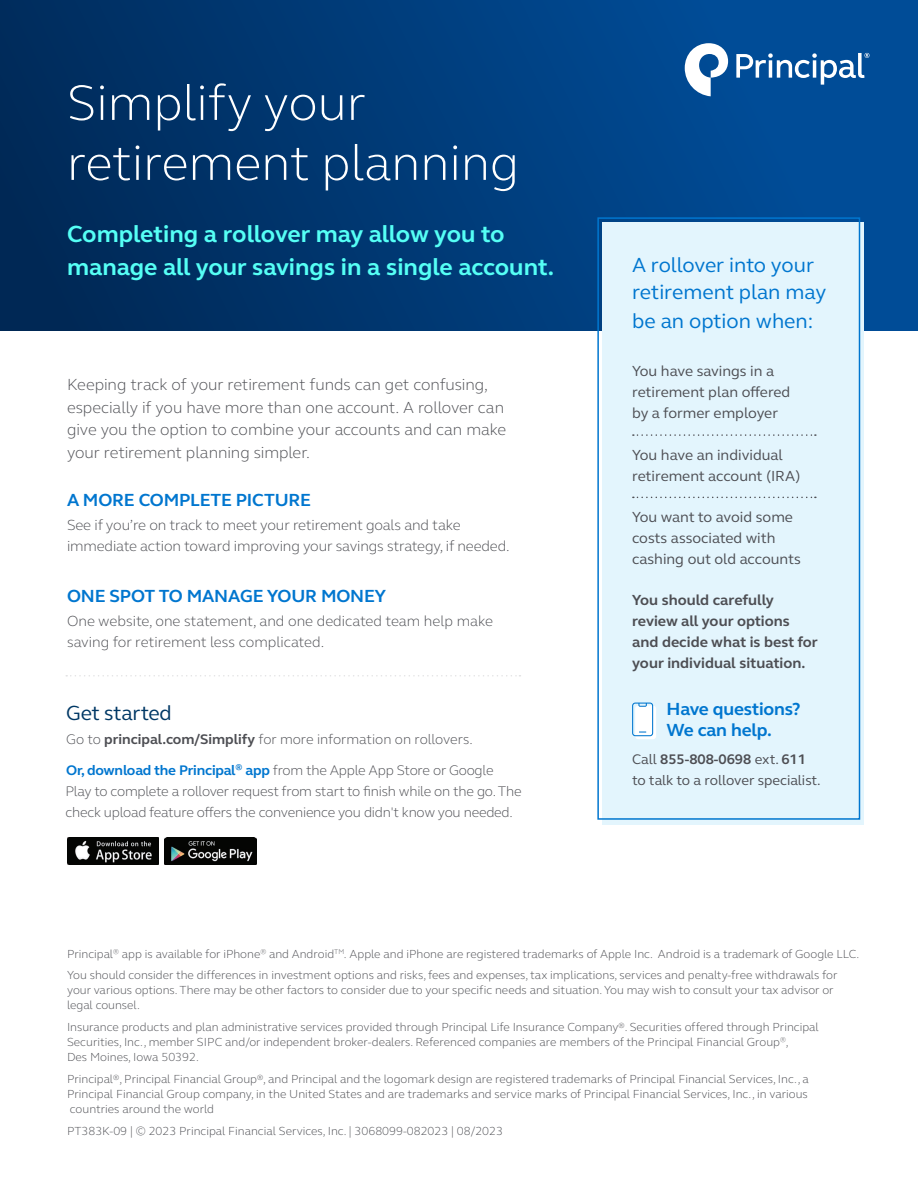
<style>
.page{position:relative;width:918px;height:1188px;background:#fff}
.page>*{position:absolute;margin:0;border:0;box-sizing:border-box;transform-origin:0 0}
.t1{font:300 51px/60px "FS Elliot Pro";color:#fff}
.t2{font:700 24px/33px "FS Elliot Pro";color:#55fff5}
.t3{font:21px/27.8px "FS Elliot Pro";color:#0076cf}
.t4{font:21px "FS Elliot Pro";letter-spacing:-.01em;color:#003865}
.t5{font:700 18px/21px "FS Elliot Pro";letter-spacing:-.01em;color:#0076cf}
.t6{font:300 16.5px/22.5px "FS Elliot Pro";letter-spacing:-.005em;color:#4d4e53}
.t7{font:300 15px/21px "FS Elliot Pro";letter-spacing:-.01em;color:#4d4e53}
.t8{font:15px/21px "FS Elliot Pro";color:#4d4e53}
.t9{font:700 15px/21px "FS Elliot Pro";color:#4d4e53}
.t10{font:300 14.25px/21px "FS Elliot Pro";letter-spacing:-.015em;color:#4d4e53}
.t11{font:14.25px/21px "FS Elliot Pro";color:#4d4e53}
.t12{font:300 12px/15px "FS Elliot Pro";color:#4d4e53}
.s1{font-weight:700}
.s2{font-weight:700;color:#0076cf}
</style>
<div class="page">
<div style="left:0;top:0;width:918px;height:330px;background:linear-gradient(to right,#002957,#0252a1)"></div>
<div style="left:603px;top:223px;width:261px;height:602px;background:#e3f5fd"></div>
<div style="left:597px;top:217px;width:263px;height:603px;border:2px solid #0076cf"></div>
<svg style="left:633px;top:434px;width:183px;height:2px"></svg>
<svg style="left:633px;top:497px;width:183px;height:1px"></svg>
<img style="left:68px;top:837px;width:91px;height:28px">
<img style="left:165px;top:837px;width:91px;height:28px">
<svg style="left:685px;top:43px;width:43px;height:53px"></svg>
<svg style="left:736px;top:53px;width:133px;height:32px"></svg>
<svg style="left:66px;top:675px;width:454px;height:2px"></svg>
<svg style="left:635px;top:706px;width:21px;height:33px"></svg>
<svg style="left:632px;top:703px;width:21px;height:33px"></svg>
<h1 class="t1" style="left:67px;top:71px;width:454px">Simplify your retirement planning</h1>
<h2 class="t2" style="left:67px;top:217px;width:489px">Completing a rollover may allow you to manage all your savings in a single account.</h2>
<h3 class="t6" style="left:67px;top:373px;width:441px">Keeping track of your retirement funds can get confusing, especially if you have more than one account. A rollover can give you the option to combine your accounts and can make your retirement planning simpler.</h3>
<h3 class="t5" style="left:67px;top:489px;width:245px">A MORE COMPLETE PICTURE</h3>
<p class="t7" style="left:67px;top:514px;width:444px">See if you’re on track to meet your retirement goals and take immediate action toward improving your savings strategy, if needed.</p>
<h3 class="t5" style="left:67px;top:585px;width:320px">ONE SPOT TO MANAGE YOUR MONEY</h3>
<p class="t7" style="left:67px;top:610px;width:428px">One website, one statement, and one dedicated team help make saving for retirement less complicated.</p>
<h3 class="t4" style="left:66px;top:699px;width:107px">Get started</h3>
<p class="t10" style="left:66px;top:729px;width:408px">Go to <span class="s1">principal.com/Simplify</span> for more information on rollovers.</p>
<p class="t10" style="left:65px;top:759px;width:458px"><span class="s2">Or, download the Principal</span><sup>®</sup> <span class="s2">app</span> from the Apple App Store or Google<br>Play to complete a rollover request from start to finish while on the go. The check upload feature offers the convenience you didn't know you needed.</p>
<h3 class="t3" style="left:632px;top:251px;width:196px">A rollover into your retirement plan may be an option when:</h3>
<p class="t8" style="left:632px;top:360px;width:160px">You have savings in a retirement plan offered by a former employer</p>
<p class="t8" style="left:632px;top:444px;width:170px">You have an individual retirement account (IRA)</p>
<p class="t8" style="left:632px;top:506px;width:170px">You want to avoid some costs associated with cashing out old accounts</p>
<p class="t9" style="left:632px;top:589px;width:187px">You should carefully review all your options and decide what is best for your individual situation.</p>
<h3 class="t5" style="left:667px;top:698px;width:135px">Have questions?<br>We can help.</h3>
<p class="t11" style="left:632px;top:748px;width:190px">Call <span class="s1">855-808-0698</span> ext. <span class="s1">611 </span>to talk to a rollover specialist.</p>
<p class="t12" style="left:67px;top:942px;width:794px;line-height:21.8px">Principal<sup>®</sup> app is available for iPhone<sup>®</sup> and Android<sup>TM</sup>. Apple and iPhone are registered trademarks of Apple Inc. Android is a trademark of Google LLC.<br>You should consider the differences in investment options and risks, fees and expenses, tax implications, services and penalty-free withdrawals for</p>
<p class="t12" style="left:67px;top:982px;width:768px">your various options. There may be other factors to consider due to your specific needs and situation. You may wish to consult your tax advisor or legal counsel.</p>
<p class="t12" style="left:67px;top:1019px;width:753px">Insurance products and plan administrative services provided through Principal Life Insurance Company®. Securities offered through Principal<br>Securities, Inc., member SIPC and/or independent broker-dealers. Referenced companies are members of the Principal Financial Group<sup>®</sup>,<br>Des Moines, Iowa 50392.</p>
<p class="t12" style="left:67px;top:1071px;width:743px;text-align:justify">Principal®, Principal Financial Group®, and Principal and the logomark design are registered trademarks of Principal Financial Services, Inc., a Principal Financial Group company, in the United States and are trademarks and service marks of Principal Financial Services, Inc., in various countries around the world</p>
<p class="t12" style="left:67px;top:1123px;width:437px">PT383K-09 | © 2023 Principal Financial Services, Inc. | 3068099-082023 | 08/2023</p>
</div>
